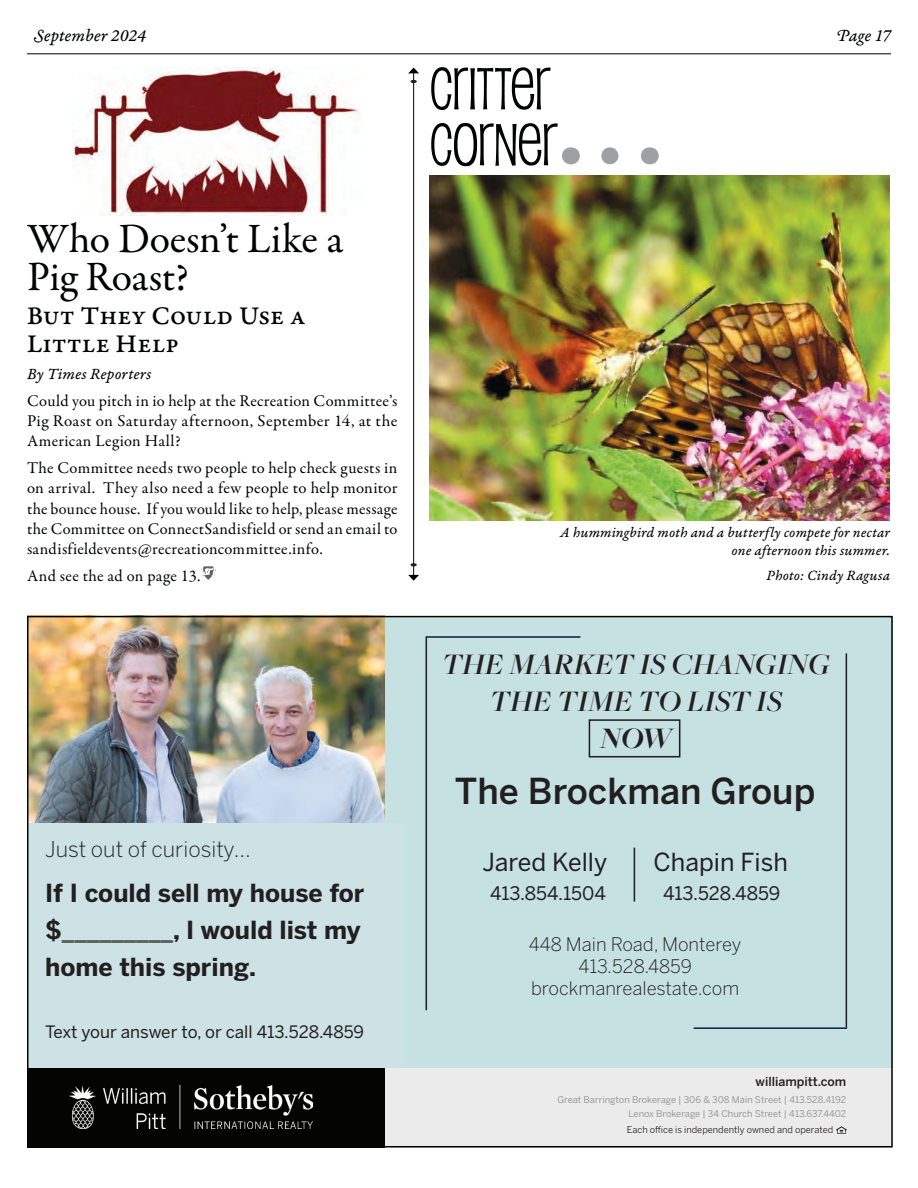
<style>
.page{position:relative;width:918px;height:1188px;background:#fff}
.page>*{position:absolute;margin:0;border:0;box-sizing:border-box;transform-origin:0 0}
.t1{font:58.35px/55.8px "Pupcat Rg";letter-spacing:-.01em;color:#010202}
.t2{font:42px/38.1px "Garamond Premr Pro";letter-spacing:-.01em;color:#010202}
.t3{font:500 35.55px "Benton Sans";color:#231f20}
.t4{font:italic 600 30.9px/37px "Freight Big Pro";color:#231f20;text-align:center}
.t5{font:italic 700 30.9px "Freight Big Pro";color:#231f20}
.t6{font:27px/27.6px "Garamond Premr Pro Med Capt";color:#010202}
.t7{font:700 24.75px/37px "Benton Sans";color:#231f20}
.t8{font:24.75px "Benton Sans";color:#231f20}
.t9{font:300 21.6px "Benton Sans";color:#231f20}
.t10{font:300 18.6px/22.2px "Benton Sans";color:#231f20;text-align:center}
.t11{font:18.6px "Benton Sans";color:#231f20}
.t12{font:18px "Garamond Premr Pro It Capt";letter-spacing:-.005em;color:#010202}
.t13{font:16.95px "Benton Sans";color:#231f20}
.t14{font:16.5px/20.1px "Garamond Premr Pro";letter-spacing:.025em;color:#010202;text-align:justify}
.t15{font:16.5px "Garamond Premr Pro It Capt";letter-spacing:.01em;color:#010202}
.t16{font:15px/18px "Garamond Premr Pro It Capt";letter-spacing:.01em;color:#010202;text-align:right}
.t17{font:500 12.3px "Benton Sans";color:#231f20}
.t18{font:9.3px/14px "Benton Sans";color:#989999;text-align:right}
.t19{font:9.3px "Benton Sans";color:#231f20}
.s1{color:#5d5d5d}
</style>
<div class="page">
<hr style="left:27px;top:54px;width:864px;height:1px;background:#010202">
<div style="left:374px;top:616px;width:519px;height:456px;background:#c6e1e2"></div>
<div style="left:336px;top:1068px;width:557px;height:80px;background:#ebebec"></div>
<img style="left:30px;top:619px;width:355px;height:204px">
<svg style="left:837px;top:1127px;width:9px;height:6px"></svg>
<hr style="left:694px;top:1027px;width:153px;height:2px;background:#102347">
<hr style="left:846px;top:653px;width:1px;height:374px;background:#231f20">
<hr style="left:427px;top:636px;width:154px;height:2px;background:#102347">
<hr style="left:426px;top:636px;width:1px;height:374px;background:#231f20">
<hr style="left:634px;top:848px;width:1px;height:54px;background:#231f20">
<div style="left:27px;top:823px;width:377px;height:245px;background:#cce2e4"></div>
<div style="left:27px;top:1068px;width:358px;height:80px;background:#040503"></div>
<img style="left:70px;top:1086px;width:242px;height:42px">
<div style="left:589px;top:719px;width:91px;height:38px;border:2px solid #231f20"></div>
<svg style="left:610px;top:147px;width:9px;height:17px"></svg>
<svg style="left:570px;top:147px;width:1px;height:17px"></svg>
<svg style="left:649px;top:147px;width:1px;height:17px"></svg>
<img style="left:430px;top:176px;width:460px;height:345px">
<img style="left:201px;top:567px;width:14px;height:14px">
<svg style="left:204px;top:569px;width:9px;height:6px"></svg>
<img style="left:73px;top:68px;width:287px;height:148px">
<hr style="left:413px;top:73px;width:1px;height:503px;background:#010202">
<svg style="left:408px;top:67px;width:11px;height:6px"></svg>
<svg style="left:408px;top:575px;width:11px;height:6px"></svg>
<svg style="left:410px;top:563px;width:7px;height:3px"></svg>
<svg style="left:410px;top:80px;width:7px;height:3px"></svg>
<p class="t12" style="left:34px;top:25px;width:114px">September 2024</p>
<p class="t12" style="left:836px;top:25px;width:56px">Page 17</p>
<h2 class="t2" style="left:27px;top:221px;width:318px">Who Doesn’t Like a<br>Pig Roast?</h2>
<h3 class="t6" style="left:27px;top:303px;width:280px">But They Could Use a<br>Little Help</h3>
<p class="t15" style="left:27px;top:364px;width:126px">By Times Reporters</p>
<p class="t14" style="left:27px;top:391px;width:372px">Could you pitch in io help at the Recreation Committee’s Pig Roast on Saturday afternoon, September 14, at the American Legion Hall?</p>
<p class="t14" style="left:27px;top:458px;width:372px">The Committee needs two people to help check guests in on arrival. They also need a few people to help monitor the bounce house. If you would like to help, please message the Committee on ConnectSandisfield or send an email to sandisfieldevents@recreationcommittee.info.</p>
<p class="t14" style="left:27px;top:566px;width:175px">And see the ad on page 13.</p>
<h3 class="t9" style="left:45px;top:837px;width:207px">Just out of curiosity...</h3>
<h3 class="t7" style="left:45px;top:874px;width:321px">If I could sell my house for $<span class="s1">_________</span>, I would list my home this spring.</h3>
<p class="t13" style="left:45px;top:1021px;width:321px">Text your answer to, or call 413.528.4859</p>
<h1 class="t1" style="left:430px;top:58px;width:130px">CRITTER<br>CORNER</h1>
<p class="t16" style="left:560px;top:524px;width:331px">A hummingbird moth and a butterfly compete for nectar one afternoon this summer.</p>
<p class="t16" style="left:767px;top:567px;width:125px">Photo: Cindy Ragusa</p>
<h3 class="t4" style="left:442px;top:645px;width:390px">THE MARKET IS CHANGING<br>THE TIME TO LIST IS</h3>
<h3 class="t5" style="left:600px;top:718px;width:73px">NOW</h3>
<h3 class="t3" style="left:455px;top:770px;width:362px">The Brockman Group</h3>
<h3 class="t8" style="left:482px;top:847px;width:126px">Jared Kelly</h3>
<h3 class="t8" style="left:654px;top:847px;width:136px">Chapin Fish</h3>
<p class="t11" style="left:490px;top:883px;width:117px">413.854.1504</p>
<p class="t11" style="left:663px;top:883px;width:119px">413.528.4859</p>
<p class="t10" style="left:529px;top:932px;width:214px">448 Main Road, Monterey<br>413.528.4859 brockmanrealestate.com</p>
<p class="t17" style="left:756px;top:1074px;width:92px">williampitt.com</p>
<p class="t18" style="left:557px;top:1093px;width:290px">Great Barrington Brokerage | 306 &amp; 308 Main Street | 413.528.4192<br>Lenox Brokerage | 34 Church Street | 413.637.4402</p>
<p class="t19" style="left:627px;top:1124px;width:208px">Each office is independently owned and operated</p>
</div>
